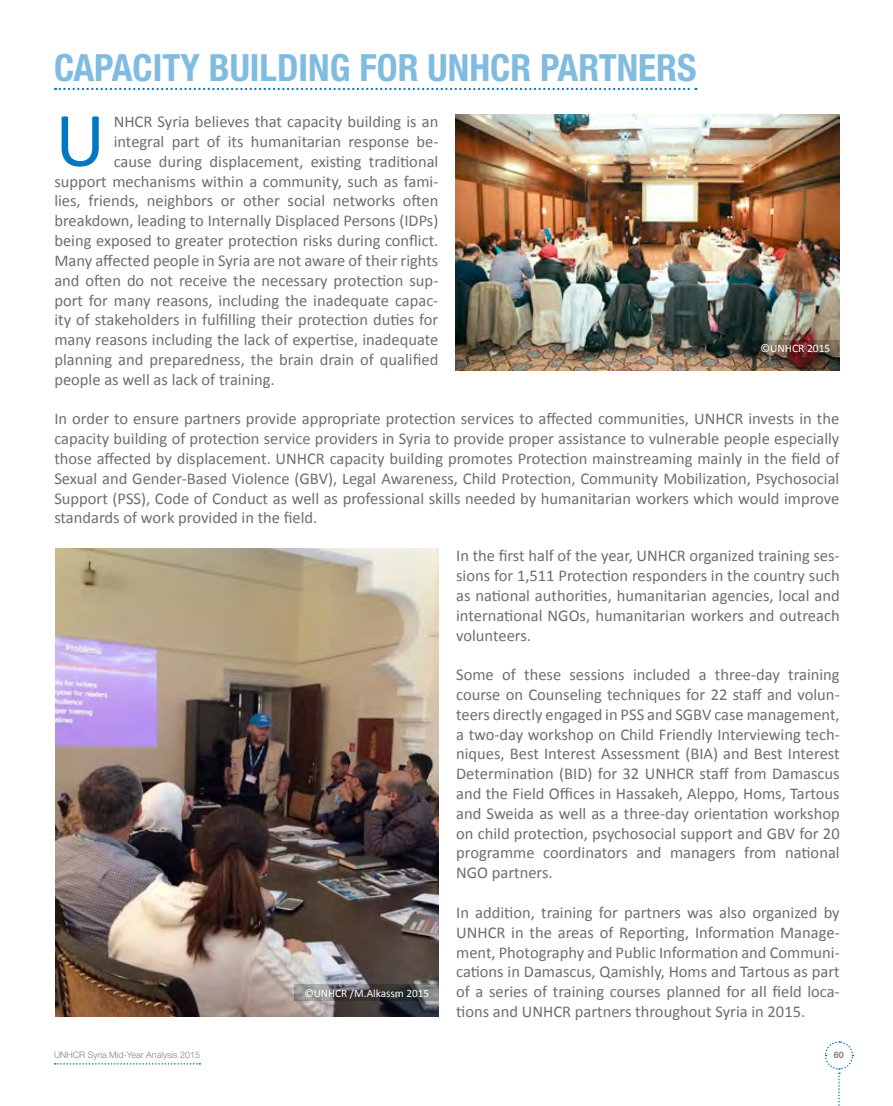
<style>
.page{position:relative;width:893px;height:1106px;background:#fff}
.page>*{position:absolute;margin:0;border:0;box-sizing:border-box;transform-origin:0 0}
.t1{font:78px "Calibri";color:#0077c0}
.t2{font:700 condensed 37.5px "Helvetica Neue LT Pro";color:#80bbe0}
.t3{font:16.5px/19.8px "Calibri";color:#6d6e71;text-align:justify}
.t4{font:11.55px "Calibri";color:#fff}
.t5{font:11.25px "Calibri";color:#fff}
.t6{font:300 9px "Helvetica Neue LT Pro";color:#808285}
.t7{font:700 9px "Helvetica Neue LT Pro";color:#808285}
</style>
<div class="page">
<svg style="left:824px;top:1041px;width:30px;height:65px"></svg>
<svg style="left:55px;top:1063px;width:145px;height:1px"></svg>
<svg style="left:55px;top:88px;width:641px;height:2px"></svg>
<img style="left:55px;top:549px;width:384px;height:467px">
<svg style="left:294px;top:984px;width:145px;height:16px;background:#605e60"></svg>
<img style="left:455px;top:115px;width:384px;height:255px">
<svg style="left:750px;top:340px;width:89px;height:15px"></svg>
<h2 class="t2" style="left:54px;top:45px;width:395px">CAPACITY BUILDING FOR UNHCR</h2>
<h2 class="t2" style="left:540px;top:45px;width:158px">PARTNERS</h2>
<p class="t3" style="left:114px;top:112px;width:326px">NHCR Syria believes that capacity building is an</p>
<p class="t3" style="left:114px;top:132px;width:326px">integral part of its humanitarian response be-</p>
<p class="t3" style="left:114px;top:151px;width:326px">cause during displacement, existing traditional</p>
<p class="t3" style="left:54px;top:171px;width:386px">support mechanisms within a community, such as fami-</p>
<p class="t3" style="left:54px;top:191px;width:385px">lies, friends, neighbors or other social networks often</p>
<p class="t3" style="left:54px;top:211px;width:385px">breakdown, leading to Internally Displaced Persons (IDPs)</p>
<p class="t3" style="left:54px;top:231px;width:385px">being exposed to greater protection risks during conflict.</p>
<p class="t3" style="left:54px;top:250px;width:385px">Many affected people in Syria are not aware of their rights</p>
<p class="t3" style="left:54px;top:270px;width:386px">and often do not receive the necessary protection sup-</p>
<p class="t3" style="left:54px;top:290px;width:385px">port for many reasons, including the inadequate capac-</p>
<p class="t3" style="left:54px;top:310px;width:385px">ity of stakeholders in fulfilling their protection duties for</p>
<p class="t3" style="left:54px;top:330px;width:385px">many reasons including the lack of expertise, inadequate</p>
<p class="t3" style="left:54px;top:349px;width:385px">planning and preparedness, the brain drain of qualified</p>
<p class="t3" style="left:54px;top:369px;width:222px">people as well as lack of training.</p>
<p class="t3" style="left:54px;top:409px;width:786px">In order to ensure partners provide appropriate protection services to affected communities, UNHCR invests in the capacity building of protection service providers in Syria to provide proper assistance to vulnerable people especially those affected by displacement. UNHCR capacity building promotes Protection mainstreaming mainly in the field of Sexual and Gender-Based Violence (GBV), Legal Awareness, Child Protection, Community Mobilization, Psychosocial Support (PSS), Code of Conduct as well as professional skills needed by humanitarian workers which would improve standards of work provided in the field.</p>
<h1 class="t1" style="left:55px;top:91px;width:52px">U</h1>
<p class="t4" style="left:760px;top:341px;width:71px">©UNHCR 2015</p>
<p class="t5" style="left:304px;top:985px;width:126px">©UNHCR /M.Alkassm 2015</p>
<p class="t3" style="left:456px;top:546px;width:385px">In the first half of the year, UNHCR organized training ses&shy;sions for 1,511 Protection responders in the country such as national authorities, humanitarian agencies, local and international NGOs, humanitarian workers and outreach volunteers.</p>
<p class="t3" style="left:456px;top:665px;width:385px">Some of these sessions included a three-day training course on Counseling techniques for 22 staff and volun&shy;teers directly engaged in PSS and SGBV case management, a two-day workshop on Child Friendly Interviewing tech&shy;niques, Best Interest Assessment (BIA) and Best Interest Determination (BID) for 32 UNHCR staff from Damascus and the Field Offices in Hassakeh, Aleppo, Homs, Tartous and Sweida as well as a three-day orientation workshop on child protection, psychosocial support and GBV for 20 programme coordinators and managers from national NGO partners.</p>
<p class="t3" style="left:456px;top:902px;width:385px">In addition, training for partners was also organized by UNHCR in the areas of Reporting, Information Manage&shy;ment, Photography and Public Information and Communi&shy;cations in Damascus, Qamishly, Homs and Tartous as part of a series of training courses planned for all field loca&shy;tions and UNHCR partners throughout Syria in 2015.</p>
<p class="t6" style="left:54px;top:1049px;width:148px">UNHCR Syria Mid-Year Analysis 2015</p>
<p class="t7" style="left:834px;top:1049px;width:12px">60</p>
</div>
